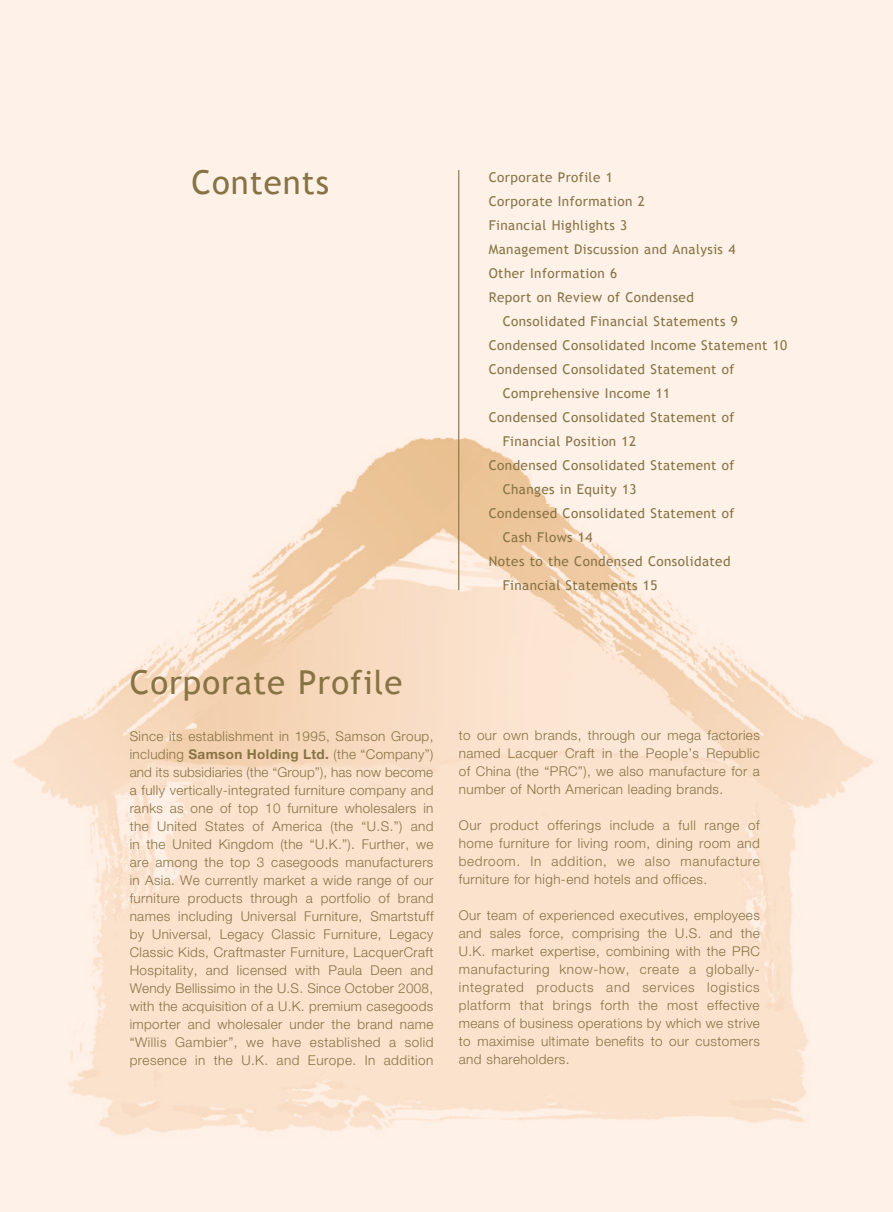
<style>
.page{position:relative;width:893px;height:1212px;background:#fef1e7}
.page>*{position:absolute;margin:0;border:0;box-sizing:border-box;transform-origin:0 0}
.t1{font:33px "Trebuchet MS";letter-spacing:.03em;color:#877344}
.t2{font:300 13.5px/18px "Helvetica Neue LT Std";letter-spacing:.03em;color:#877344;text-align:justify}
.t3{font:13.5px/24px "Trebuchet MS";letter-spacing:.03em;color:#877344}
.s1{font-weight:700}
</style>
<div class="page">
<img style="left:13px;top:385px;width:861px;height:750px">
<hr style="left:458px;top:170px;width:1px;height:420px;background:#877344">
<h1 class="t1" style="left:191px;top:163px;width:139px">Contents</h1>
<p class="t3" style="left:489px;top:165px;width:248px">Corporate Profile 1<br>Corporate Information 2<br>Financial Highlights 3<br>Management Discussion and Analysis 4<br>Other Information 6<br>Report on Review of Condensed</p>
<p class="t3" style="left:503px;top:309px;width:237px">Consolidated Financial Statements 9</p>
<p class="t3" style="left:489px;top:333px;width:300px">Condensed Consolidated Income Statement 10</p>
<p class="t3" style="left:489px;top:357px;width:247px">Condensed Consolidated Statement of</p>
<p class="t3" style="left:503px;top:381px;width:169px">Comprehensive Income 11</p>
<p class="t3" style="left:489px;top:405px;width:247px">Condensed Consolidated Statement of</p>
<p class="t3" style="left:503px;top:429px;width:135px">Financial Position 12</p>
<p class="t3" style="left:489px;top:453px;width:247px">Condensed Consolidated Statement of</p>
<p class="t3" style="left:503px;top:477px;width:135px">Changes in Equity 13</p>
<p class="t3" style="left:489px;top:501px;width:247px">Condensed Consolidated Statement of</p>
<p class="t3" style="left:503px;top:525px;width:91px">Cash Flows 14</p>
<p class="t3" style="left:489px;top:549px;width:243px">Notes to the Condensed Consolidated</p>
<p class="t3" style="left:503px;top:573px;width:156px">Financial Statements 15</p>
<h1 class="t1" style="left:130px;top:663px;width:274px">Corporate Profile</h1>
<p class="t2" style="left:130px;top:726px;width:305px">Since its establishment in 1995, Samson Group, including <span class="s1">Samson Holding Ltd.</span> (the “Company”) and its subsidiaries (the “Group”), has now become a fully vertically-integrated furniture company and ranks as one of top 10 furniture wholesalers in the United States of America (the “U.S.”) and in the United Kingdom (the “U.K.”). Further, we are among the top 3 casegoods manufacturers in Asia. We currently market a wide range of our furniture products through a portfolio of brand names including Universal Furniture, Smartstuff by Universal, Legacy Classic Furniture, Legacy Classic Kids, Craftmaster Furniture, LacquerCraft Hospitality, and licensed with Paula Deen and Wendy Bellissimo in the U.S. Since October 2008, with the acquisition of a U.K. premium casegoods importer and wholesaler under the brand name “Willis Gambier”, we have established a solid presence in the U.K. and Europe. In addition</p>
<p class="t2" style="left:459px;top:725px;width:302px">to our own brands, through our mega factories named Lacquer Craft in the People’s Republic of China (the “PRC”), we also manufacture for a number of North American leading brands.</p>
<p class="t2" style="left:459px;top:815px;width:302px">Our product offerings include a full range of home furniture for living room, dining room and bedroom. In addition, we also manufacture furniture for high-end hotels and offices.</p>
<p class="t2" style="left:459px;top:905px;width:303px">Our team of experienced executives, employees and sales force, comprising the U.S. and the U.K. market expertise, combining with the PRC manufacturing know-how, create a globally&shy;integrated products and services logistics platform that brings forth the most effective means of business operations by which we strive to maximise ultimate benefits to our customers and shareholders.</p>
</div>
